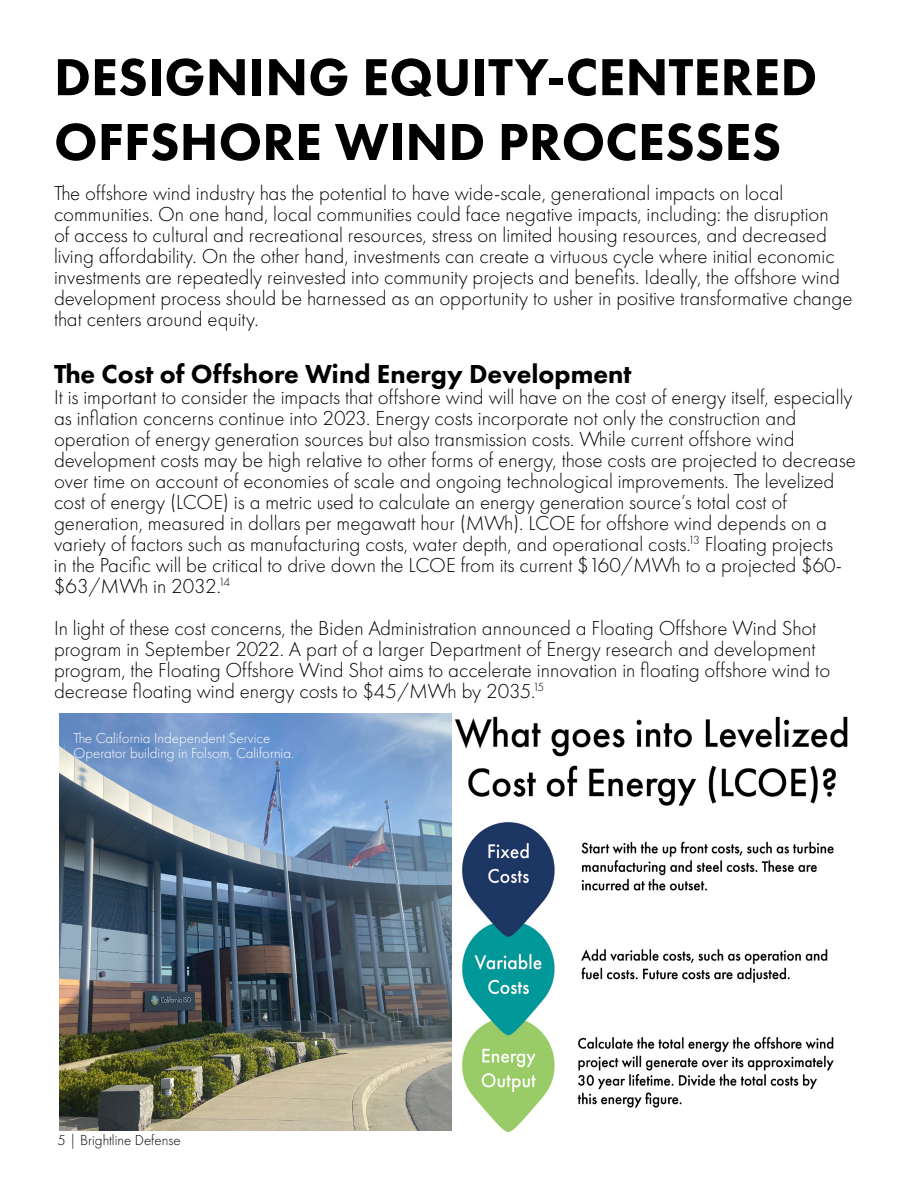
<style>
.page{position:relative;width:918px;height:1188px;background:#fff}
.page>*{position:absolute;margin:0;border:0;box-sizing:border-box;transform-origin:0 0}
.t1{font:800 54px/64.8px "Futura PT";color:#000}
.t2{font:800 27px "Futura PT";color:#000}
.t3{font:300 21px/21px "Futura PT";color:#000}
.t4{font:300 15px/15px "Futura PT";color:#fff}
.t5{font:300 15px "Futura PT";color:#000}
</style>
<div class="page">
<img style="left:59px;top:714px;width:789px;height:418px">
<h1 class="t1" style="left:54px;top:44px;width:765px">DESIGNING EQUITY-CENTERED<br>OFFSHORE WIND PROCESSES</h1>
<p class="t3" style="left:54px;top:182px;width:800px">The offshore wind industry has the potential to have wide-scale, generational impacts on local communities. On one hand, local communities could face negative impacts, including: the disruption<br>of access to cultural and recreational resources, stress on limited housing resources, and decreased living affordability. On the other hand, investments can create a virtuous cycle where initial economic investments are repeatedly reinvested into community projects and benefits. Ideally, the offshore wind development process should be harnessed as an opportunity to usher in positive transformative change that centers around equity.</p>
<p class="t2" style="left:54px;top:357px;width:579px">The Cost of Offshore Wind Energy Development</p>
<p class="t3" style="left:54px;top:387px;width:803px">It is important to consider the impacts that offshore wind will have on the cost of energy itself, especially as inflation concerns continue into 2023. Energy costs incorporate not only the construction and operation of energy generation sources but also transmission costs. While current offshore wind development costs may be high relative to other forms of energy, those costs are projected to decrease over time on account of economies of scale and ongoing technological improvements. The levelized cost of energy (LCOE) is a metric used to calculate an energy generation source’s total cost of generation, measured in dollars per megawatt hour (MWh). LCOE for offshore wind depends on a variety of factors such as manufacturing costs, water depth, and operational costs.<sup>13</sup> Floating projects<br>in the Pacific will be critical to drive down the LCOE from its current $160/MWh to a projected $60- $63/MWh in 2032.<sup>14</sup></p>
<p class="t3" style="left:54px;top:618px;width:778px">In light of these cost concerns, the Biden Administration announced a Floating Offshore Wind Shot program in September 2022. A part of a larger Department of Energy research and development program, the Floating Offshore Wind Shot aims to accelerate innovation in floating offshore wind to decrease floating wind energy costs to $45/MWh by 2035.<sup>15</sup></p>
<p class="t4" style="left:73px;top:730px;width:222px">The California Independent Service<br>Operator building in Folsom, California.</p>
<p class="t5" style="left:57px;top:1132px;width:125px">5 | Brightline Defense</p>
</div>
